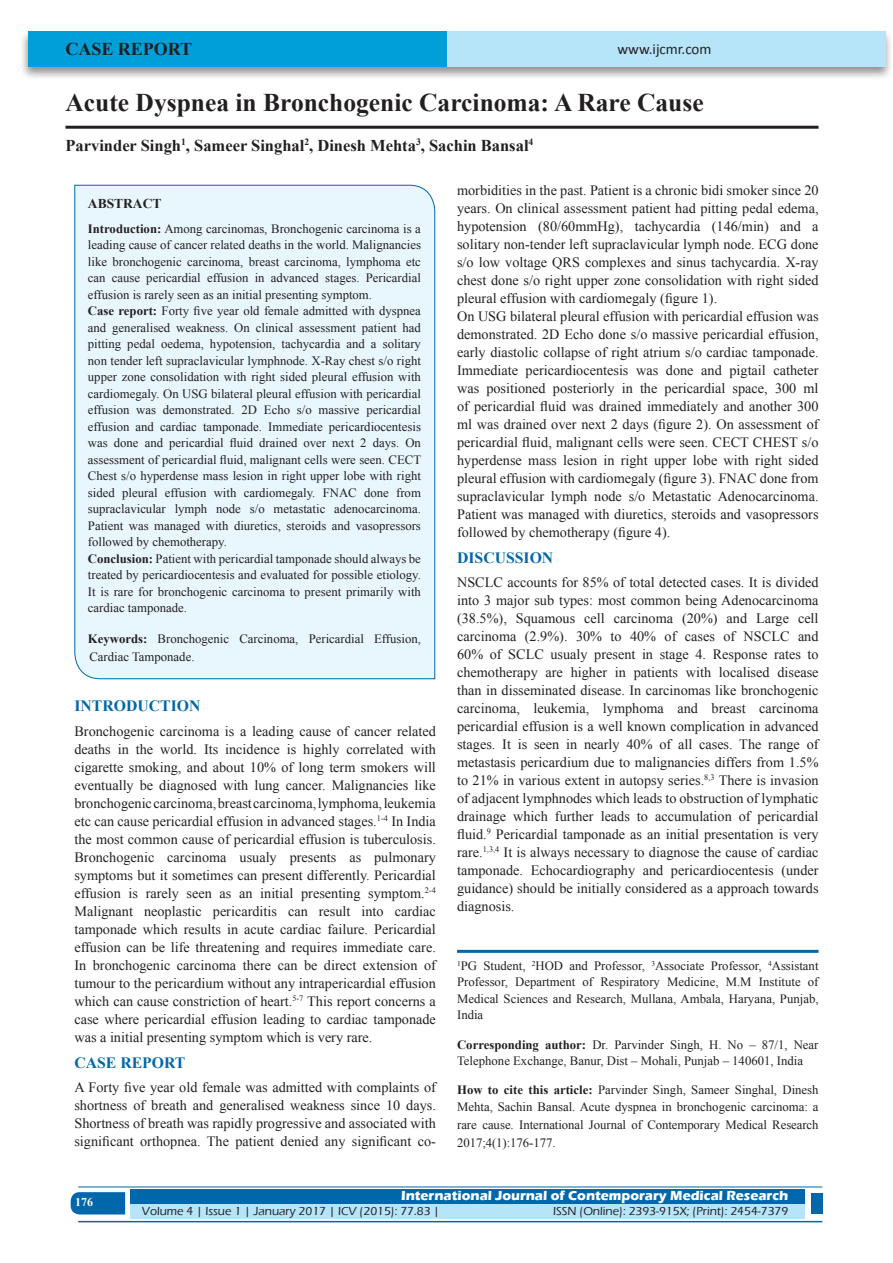
<style>
.page{position:relative;width:893px;height:1263px;background:#fff}
.page>*{position:absolute;margin:0;border:0;box-sizing:border-box;transform-origin:0 0}
.A_Title_New{font:700 25.5px "Times New Roman";color:#231f20}
.AT_new{font:700 18px "Times New Roman";color:#231f20}
.AU-New{font:700 16.5px "Times New Roman";color:#231f20}
.t1{font:700 15.75px "Times New Roman";color:#0067aa}
.t2{font:15px "Calibri";color:#231f20}
.TX_New{font:14.25px/18px "Times New Roman";color:#231f20;text-align:justify}
.t3{font:700 13.5px "Eras ITC";color:#fff}
.t4{font:700 13.5px "Times New Roman";color:#231f20}
.Affi_New{font:12.75px/16.5px "Times New Roman";color:#231f20}
.HTC_new{font:12.75px/16.5px "Times New Roman";color:#231f20}
.Corresponding{font:12.75px/16.5px "Times New Roman";color:#231f20}
.t5{font:500 12px "Eras ITC";color:#231f20}
.t6{font:700 12px "Times New Roman";color:#fff}
.s1{font-weight:700}
</style>
<div class="page">
<div style="left:19px;top:29px;width:874px;height:52px;background:#231f20;opacity:.5"></div>
<div style="left:28px;top:31px;width:857px;height:35px;background:#b6e4f9"></div>
<div style="left:28px;top:31px;width:418px;height:35px;background:#009fda"></div>
<svg style="left:71px;top:1192px;width:54px;height:22px"></svg>
<div style="left:130px;top:1189px;width:674px;height:15px;background:#0067aa"></div>
<div style="left:130px;top:1204px;width:674px;height:15px;background:#b6e4f9"></div>
<hr style="left:78px;top:1186px;width:744px;height:1px;background:#0067aa">
<hr style="left:78px;top:1221px;width:744px;height:1px;background:#0067aa">
<div style="left:811px;top:1193px;width:11px;height:21px;background:#0067aa"></div>
<hr style="left:65px;top:126px;width:754px;height:3px;background:#231f20">
<div style="left:74px;top:184px;width:361px;height:495px;background:#e8f6fd"></div>
<hr style="left:457px;top:950px;width:362px;height:3px;background:#0067aa">
<p class="AT_new" style="left:65px;top:36px;width:128px">CASE REPORT</p>
<p class="t2" style="left:617px;top:40px;width:96px">www.ijcmr.com</p>
<p class="A_Title_New" style="left:65px;top:85px;width:640px">Acute Dyspnea in Bronchogenic Carcinoma: A Rare Cause</p>
<p class="AU-New" style="left:65px;top:134px;width:469px">Parvinder Singh<sup>1</sup>, Sameer Singhal<sup>2</sup>, Dinesh Mehta<sup>3</sup>, Sachin Bansal<sup>4</sup></p>
<p class="t4" style="left:88px;top:194px;width:75px">ABSTRACT</p>
<p class="Affi_New" style="left:88px;top:220px;width:335px"><span class="s1">Introduction:</span> Among carcinomas, Bronchogenic carcinoma is a leading cause of cancer related deaths in the world. Malignancies like bronchogenic carcinoma, breast carcinoma, lymphoma etc can cause pericardial effusion in advanced stages. Pericardial effusion is rarely seen as an initial presenting symptom.<br><span class="s1">Case report:</span> Forty five year old female admitted with dyspnea and generalised weakness. On clinical assessment patient had pitting pedal oedema, hypotension, tachycardia and a solitary non tender left supraclavicular lymphnode. X-Ray chest s/o right upper zone consolidation with right sided pleural effusion with cardiomegaly. On USG bilateral pleural effusion with pericardial effusion was demonstrated. 2D Echo s/o massive pericardial effusion and cardiac tamponade. Immediate pericardiocentesis was done and pericardial fluid drained over next 2 days. On assessment of pericardial fluid, malignant cells were seen. CECT Chest s/o hyperdense mass lesion in right upper lobe with right sided pleural effusion with cardiomegaly. FNAC done from supraclavicular lymph node s/o metastatic adenocarcinoma.<br>Patient was managed with diuretics, steroids and vasopressors followed by chemotherapy.<br><span class="s1">Conclusion:</span> Patient with pericardial tamponade should always be treated by pericardiocentesis and evaluated for possible etiology.<br>It is rare for bronchogenic carcinoma to present primarily with cardiac tamponade.</p>
<p class="Affi_New" style="left:88px;top:629px;width:335px;line-height:18px"><span class="s1">Keywords:</span> Bronchogenic Carcinoma, Pericardial Effusion,<br>Cardiac Tamponade.</p>
<h1 class="t1" style="left:74px;top:695px;width:127px">INTRODUCTION</h1>
<p class="TX_New" style="left:74px;top:722px;width:363px">Bronchogenic carcinoma is a leading cause of cancer related deaths in the world. Its incidence is highly correlated with cigarette smoking, and about 10% of long term smokers will eventually be diagnosed with lung cancer. Malignancies like bronchogenic carcinoma, breast carcinoma, lymphoma, leukemia etc can cause pericardial effusion in advanced stages.<sup>1-4</sup> In India the most common cause of pericardial effusion is tuberculosis.<br>Bronchogenic carcinoma usualy presents as pulmonary symptoms but it sometimes can present differently. Pericardial effusion is rarely seen as an initial presenting symptom.<sup>2-4<br></sup>Malignant neoplastic pericarditis can result into cardiac tamponade which results in acute cardiac failure. Pericardial effusion can be life threatening and requires immediate care.<br>In bronchogenic carcinoma there can be direct extension of tumour to the pericardium without any intrapericardial effusion which can cause constriction of heart.<sup>5-7</sup> This report concerns a case where pericardial effusion leading to cardiac tamponade was a initial presenting symptom which is very rare.</p>
<h1 class="t1" style="left:74px;top:1051px;width:113px">CASE REPORT</h1>
<p class="TX_New" style="left:74px;top:1078px;width:363px">A Forty five year old female was admitted with complaints of shortness of breath and generalised weakness since 10 days.<br>Shortness of breath was rapidly progressive and associated with significant orthopnea. The patient denied any significant co-</p>
<p class="TX_New" style="left:457px;top:181px;width:363px">morbidities in the past. Patient is a chronic bidi smoker since 20 years. On clinical assessment patient had pitting pedal edema, hypotension (80/60mmHg), tachycardia (146/min) and a solitary non-tender left supraclavicular lymph node. ECG done s/o low voltage QRS complexes and sinus tachycardia. X-ray chest done s/o right upper zone consolidation with right sided pleural effusion with cardiomegaly (figure 1).</p>
<p class="TX_New" style="left:457px;top:307px;width:363px">On USG bilateral pleural effusion with pericardial effusion was demonstrated. 2D Echo done s/o massive pericardial effusion, early diastolic collapse of right atrium s/o cardiac tamponade.<br>Immediate pericardiocentesis was done and pigtail catheter was positioned posteriorly in the pericardial space, 300 ml of pericardial fluid was drained immediately and another 300 ml was drained over next 2 days (figure 2). On assessment of pericardial fluid, malignant cells were seen. CECT CHEST s/o hyperdense mass lesion in right upper lobe with right sided pleural effusion with cardiomegaly (figure 3). FNAC done from supraclavicular lymph node s/o Metastatic Adenocarcinoma.<br>Patient was managed with diuretics, steroids and vasopressors followed by chemotherapy (figure 4).</p>
<h1 class="t1" style="left:457px;top:546px;width:98px">DISCUSSION</h1>
<p class="TX_New" style="left:457px;top:573px;width:363px">NSCLC accounts for 85% of total detected cases. It is divided into 3 major sub types: most common being Adenocarcinoma (38.5%), Squamous cell carcinoma (20%) and Large cell carcinoma (2.9%). 30% to 40% of cases of NSCLC and 60% of SCLC usualy present in stage 4. Response rates to chemotherapy are higher in patients with localised disease than in disseminated disease. In carcinomas like bronchogenic carcinoma, leukemia, lymphoma and breast carcinoma pericardial effusion is a well known complication in advanced stages. It is seen in nearly 40% of all cases. The range of metastasis pericardium due to malignancies differs from 1.5% to 21% in various extent in autopsy series.<sup>8,3</sup> There is invasion of adjacent lymphnodes which leads to obstruction of lymphatic drainage which further leads to accumulation of pericardial fluid.<sup>9</sup> Pericardial tamponade as an initial presentation is very rare.<sup>1,3,4</sup> It is always necessary to diagnose the cause of cardiac tamponade. Echocardiography and pericardiocentesis (under guidance) should be initially considered as a approach towards diagnosis.</p>
<p class="Affi_New" style="left:457px;top:957px;width:363px;text-align:justify"><sup>1</sup>PG Student, <sup>2</sup>HOD and Professor, <sup>3</sup>Associate Professor, <sup>4</sup>Assistant Professor, Department of Respiratory Medicine, M.M Institute of Medical Sciences and Research, Mullana, Ambala, Haryana, Punjab, India</p>
<p class="Corresponding" style="left:457px;top:1036px;width:363px"><span class="s1">Corresponding author:</span> Dr. Parvinder Singh, H. No – 87/1, Near<br>Telephone Exchange, Banur, Dist – Mohali, Punjab – 140601, India</p>
<p class="HTC_new" style="left:457px;top:1082px;width:363px"><span class="s1">How to cite this article:</span> Parvinder Singh, Sameer Singhal, Dinesh<br>Mehta, Sachin Bansal. Acute dyspnea in bronchogenic carcinoma: a</p>
<p class="HTC_new" style="left:457px;top:1115px;width:363px;line-height:18px">rare cause. International Journal of Contemporary Medical Research<br>2017;4(1):176-177.</p>
<h4 class="t6" style="left:75px;top:1194px;width:19px">176</h4>
<p class="t3" style="left:401px;top:1188px;width:389px">International Journal of Contemporary Medical Research</p>
<p class="t5" style="left:142px;top:1204px;width:299px">Volume 4 | Issue 1 | January 2017 | ICV (2015): 77.83 |</p>
<p class="t5" style="left:553px;top:1204px;width:237px">ISSN (Online): 2393-915X; (Print): 2454-7379</p>
</div>
